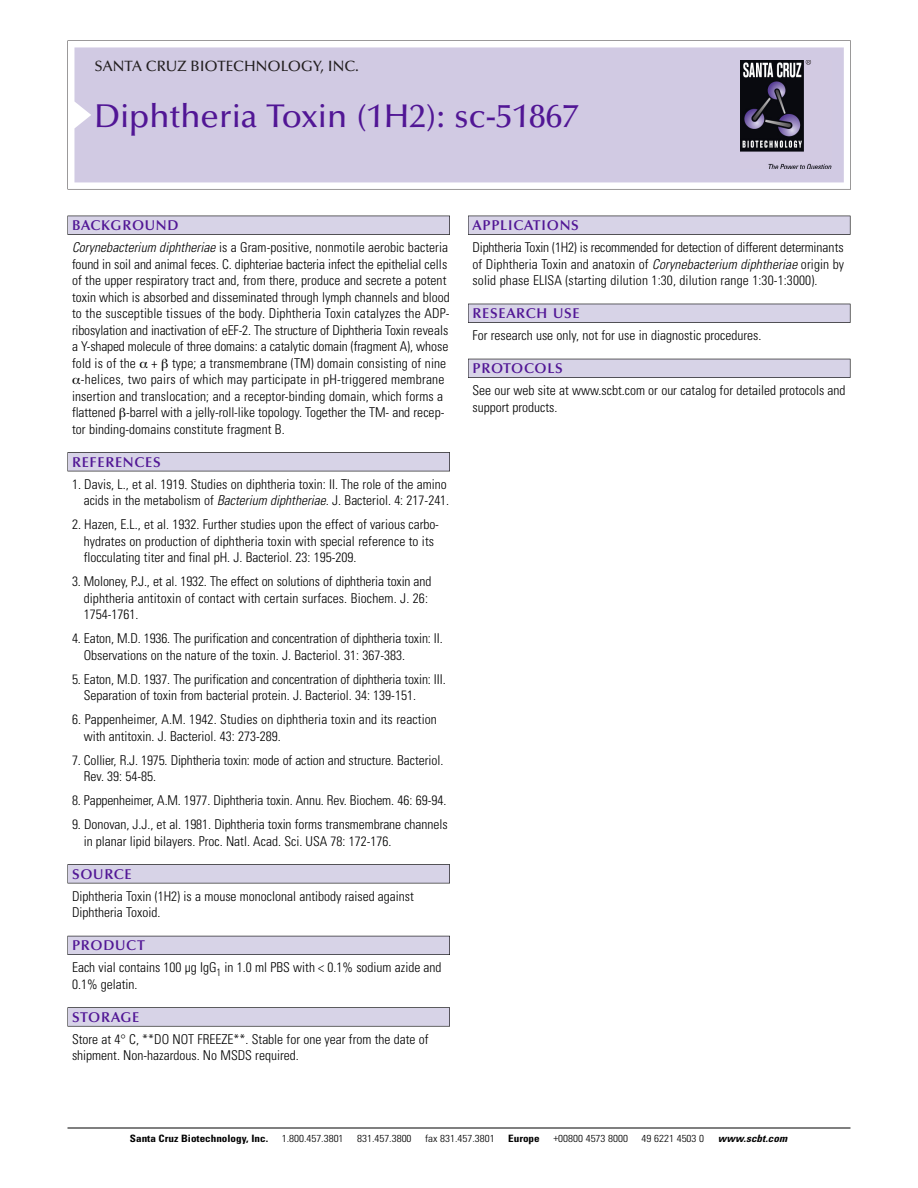
<style>
.page{position:relative;width:918px;height:1188px;background:#fff}
.page>*{position:absolute;margin:0;border:0;box-sizing:border-box;transform-origin:0 0}
.t1{font:500 33px "Optima";color:#511695}
.t2{font:500 15px "Optima";color:#231f20}
.t3{font:600 14.25px "Optima";letter-spacing:.05em;color:#511695}
.t4{font:300 condensed 13.5px/16.5px "Univers";color:#000}
.t5{font:300 condensed 13.5px "Univers";letter-spacing:.02em;color:#000}
.t6{font:300 condensed 10.2px "Univers";color:#000;scale:1.1 1}
.t7{font:700 condensed 10.2px "Univers";color:#000;scale:1.1 1}
.t8{font:italic 700 condensed 10.2px "Univers";letter-spacing:.005em;color:#000;scale:1.1 1}
.s1{font-style:italic}
</style>
<div class="page">
<svg style="left:68px;top:40px;width:783px;height:149px"></svg>
<div style="left:74px;top:47px;width:770px;height:135px;background:#d1cae3"></div>
<img style="left:741px;top:60px;width:90px;height:108px">
<div style="left:68px;top:216px;width:382px;height:19px;background:#525155"></div>
<div style="left:68px;top:216px;width:381px;height:18px;background:#d7d3e7"></div>
<div style="left:68px;top:452px;width:382px;height:19px;background:#525155"></div>
<div style="left:68px;top:453px;width:381px;height:18px;background:#d7d3e7"></div>
<div style="left:68px;top:864px;width:382px;height:19px;background:#545357"></div>
<div style="left:68px;top:865px;width:381px;height:18px;background:#d7d3e7"></div>
<div style="left:68px;top:936px;width:382px;height:19px;background:#54535a"></div>
<div style="left:68px;top:936px;width:381px;height:18px;background:#d7d3e7"></div>
<svg style="left:68px;top:1007px;width:382px;height:20px"></svg>
<div style="left:68px;top:1008px;width:381px;height:18px;background:#d7d3e7"></div>
<div style="left:468px;top:216px;width:382px;height:19px;background:#525155"></div>
<div style="left:468px;top:216px;width:382px;height:18px;background:#d7d3e7"></div>
<div style="left:468px;top:304px;width:382px;height:19px;background:#515055"></div>
<div style="left:468px;top:304px;width:382px;height:18px;background:#d7d3e7"></div>
<div style="left:468px;top:359px;width:382px;height:19px;background:#525158"></div>
<div style="left:468px;top:359px;width:382px;height:18px;background:#d7d3e7"></div>
<hr style="left:68px;top:1128px;width:782px;height:1px;background:#000">
<p class="t2" style="left:94px;top:61px;width:266px">SANTA CRUZ BIOTECHNOLOGY, INC.</p>
<h1 class="t1" style="left:94px;top:103px;width:486px">Diphtheria Toxin (1H2): sc-51867</h1>
<p class="t3" style="left:72px;top:219px;width:108px">BACKGROUND</p>
<p class="t4" style="left:72px;top:240px;width:378px"><span class="s1">Corynebacterium diphtheriae</span> is a Gram-positive, nonmotile aerobic bacteria</p>
<p class="t4" style="left:72px;top:257px;width:377px">found in soil and animal feces. C. diphteriae bacteria infect the epithelial cells</p>
<p class="t4" style="left:72px;top:273px;width:376px">of the upper respiratory tract and, from there, produce and secrete a potent</p>
<p class="t4" style="left:72px;top:290px;width:379px">toxin which is absorbed and disseminated through lymph channels and blood</p>
<p class="t4" style="left:72px;top:306px;width:379px">to the susceptible tissues of the body. Diphtheria Toxin catalyzes the ADP-</p>
<p class="t4" style="left:72px;top:323px;width:378px">ribosylation and inactivation of eEF-2. The structure of Diphtheria Toxin reveals</p>
<p class="t4" style="left:72px;top:339px;width:378px">a Y-shaped molecule of three domains: a catalytic domain (fragment A), whose</p>
<p class="t4" style="left:72px;top:356px;width:376px">fold is of the + type; a transmembrane (TM) domain consisting of nine</p>
<p class="t5" style="left:81px;top:374px;width:365px">-helices, two pairs of which may participate in pH-triggered membrane</p>
<p class="t4" style="left:72px;top:389px;width:373px">insertion and translocation; and a receptor-binding domain, which forms a</p>
<p class="t4" style="left:72px;top:405px;width:374px">flattened -barrel with a jelly-roll-like topology. Together the TM- and recep-</p>
<p class="t4" style="left:72px;top:422px;width:214px">tor binding-domains constitute fragment B.</p>
<p class="t3" style="left:72px;top:456px;width:90px">REFERENCES</p>
<p class="t4" style="left:72px;top:477px;width:379px;text-align:right">1. Davis, L., et al. 1919. Studies on diphtheria toxin: II. The role of the amino acids in the metabolism of <span class="s1">Bacterium diphtheriae.</span> J. Bacteriol. 4: 217-241.</p>
<p class="t4" style="left:84px;top:517px;width:357px;text-indent:-12px">2. Hazen, E.L., et al. 1932. Further studies upon the effect of various carbo&shy;hydrates on production of diphtheria toxin with special reference to its flocculating titer and final pH. J. Bacteriol. 23: 195-209.</p>
<p class="t4" style="left:84px;top:574px;width:349px;text-indent:-12px">3. Moloney, P.J., et al. 1932. The effect on solutions of diphtheria toxin and diphtheria antitoxin of contact with certain surfaces. Biochem. J. 26:<br>1754-1761.</p>
<p class="t4" style="left:84px;top:631px;width:361px;text-indent:-12px">4. Eaton, M.D. 1936. The purification and concentration of diphtheria toxin: II.<br>Observations on the nature of the toxin. J. Bacteriol. 31: 367-383.</p>
<p class="t4" style="left:84px;top:672px;width:364px;text-indent:-12px">5. Eaton, M.D. 1937. The purification and concentration of diphtheria toxin: III.<br>Separation of toxin from bacterial protein. J. Bacteriol. 34: 139-151.</p>
<p class="t4" style="left:84px;top:712px;width:355px;text-indent:-12px">6. Pappenheimer, A.M. 1942. Studies on diphtheria toxin and its reaction with antitoxin. J. Bacteriol. 43: 273-289.</p>
<p class="t4" style="left:84px;top:753px;width:361px;text-indent:-12px">7. Collier, R.J. 1975. Diphtheria toxin: mode of action and structure. Bacteriol.<br>Rev. 39: 54-85.</p>
<p class="t4" style="left:72px;top:793px;width:376px">8. Pappenheimer, A.M. 1977. Diphtheria toxin. Annu. Rev. Biochem. 46: 69-94.</p>
<p class="t4" style="left:84px;top:817px;width:365px;text-indent:-12px">9. Donovan, J.J., et al. 1981. Diphtheria toxin forms transmembrane channels in planar lipid bilayers. Proc. Natl. Acad. Sci. USA 78: 172-176.</p>
<p class="t3" style="left:72px;top:868px;width:61px">SOURCE</p>
<p class="t4" style="left:72px;top:889px;width:343px">Diphtheria Toxin (1H2) is a mouse monoclonal antibody raised against<br>Diphtheria Toxoid.</p>
<p class="t3" style="left:72px;top:940px;width:74px">PRODUCT</p>
<p class="t4" style="left:72px;top:960px;width:371px">Each vial contains 100 µg IgG<sub>1</sub> in 1.0 ml PBS with &lt; 0.1% sodium azide and<br>0.1% gelatin.</p>
<p class="t3" style="left:72px;top:1011px;width:69px">STORAGE</p>
<p class="t4" style="left:72px;top:1032px;width:358px">Store at 4° C, **DO NOT FREEZE**. Stable for one year from the date of shipment. Non-hazardous. No MSDS required.</p>
<p class="t3" style="left:473px;top:219px;width:108px">APPLICATIONS</p>
<p class="t4" style="left:473px;top:240px;width:373px;text-align:justify">Diphtheria Toxin (1H2) is recommended for detection of different determinants of Diphtheria Toxin and anatoxin of <span class="s1">Corynebacterium diphtheriae</span> origin by solid phase ELISA (starting dilution 1:30, dilution range 1:30-1:3000).</p>
<p class="t3" style="left:473px;top:308px;width:109px">RESEARCH USE</p>
<p class="t4" style="left:473px;top:328px;width:290px">For research use only, not for use in diagnostic procedures.</p>
<p class="t3" style="left:473px;top:363px;width:92px">PROTOCOLS</p>
<p class="t4" style="left:473px;top:383px;width:375px">See our web site at www.scbt.com or our catalog for detailed protocols and support products.</p>
<p class="t7" style="left:130px;top:1135px;width:127px">Santa Cruz Biotechnology, Inc.</p>
<p class="t6" style="left:282px;top:1135px;width:58px">1.800.457.3801</p>
<p class="t6" style="left:357px;top:1135px;width:51px">831.457.3800</p>
<p class="t6" style="left:425px;top:1135px;width:65px">fax 831.457.3801</p>
<p class="t7" style="left:508px;top:1135px;width:30px">Europe</p>
<p class="t6" style="left:553px;top:1135px;width:69px">+00800 4573 8000</p>
<p class="t6" style="left:642px;top:1135px;width:58px">49 6221 4503 0</p>
<p class="t8" style="left:718px;top:1135px;width:64px">www.scbt.com</p>
</div>
